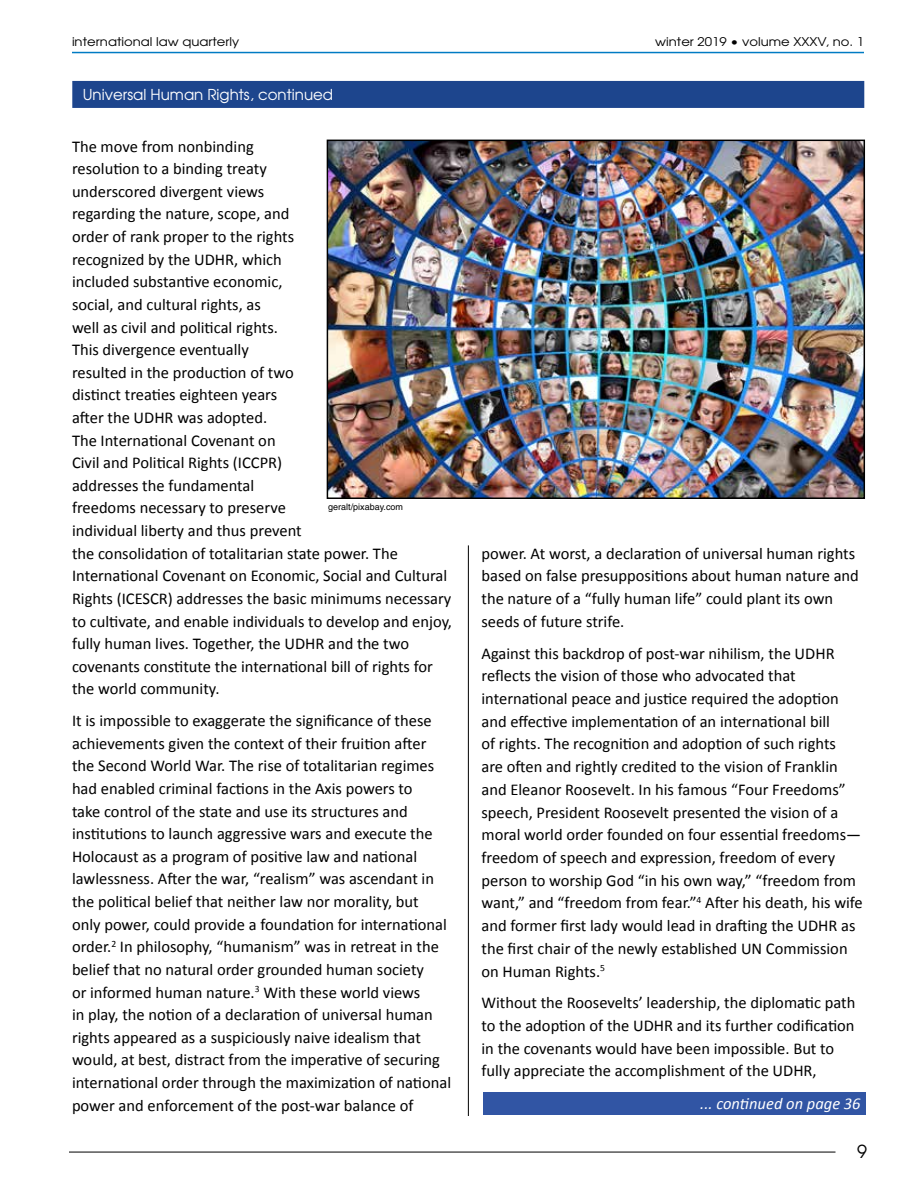
<style>
.page{position:relative;width:918px;height:1188px;background:#fff}
.page>*{position:absolute;margin:0;border:0;box-sizing:border-box;transform-origin:0 0}
.t1{font:18px "Avant Garde";color:#000}
._02-Text_-_11_on_15{font:16.5px/22.6px "Calibri";color:#000}
._02-Text_-_11_on_15-2{font:italic 16.5px "Calibri";color:#fff}
._04-Continued-Page_t{font:15px "Avant Garde";color:#fff}
.t2{font:12px "Avant Garde";color:#000;scale:1.1 1}
._07-Cutline_Caption{font:9px "Helvetica";color:#000}
</style>
<div class="page">
<hr style="left:72px;top:52px;width:792px;height:1px;background:#007bc3">
<hr style="left:69px;top:1152px;width:767px;height:1px;background:#000">
<hr style="left:468px;top:545px;width:1px;height:571px;background:#000">
<div style="left:72px;top:81px;width:792px;height:27px;background:#1d458d"></div>
<div style="left:483px;top:1093px;width:383px;height:22px;background:#3155a4"></div>
<img style="left:330px;top:143px;width:532px;height:353px">
<div style="left:327px;top:140px;width:538px;height:359px;border:2px solid #000"></div>
<p class="t2" style="left:72px;top:34px;width:154px">international law quarterly</p>
<p class="t2" style="left:655px;top:34px;width:191px">winter 2019 • volume XXXV, no. 1</p>
<p class="_04-Continued-Page_t" style="left:83px;top:86px;width:252px">Universal Human Rights, continued</p>
<p class="_02-Text_-_11_on_15" style="left:72px;top:135px;width:382px">The move from nonbinding<br>resolution to a binding treaty<br>underscored divergent views<br>regarding the nature, scope, and<br>order of rank proper to the rights<br>recognized by the UDHR, which<br>included substantive economic,<br>social, and cultural rights, as<br>well as civil and political rights.<br>This divergence eventually<br>resulted in the production of two<br>distinct treaties eighteen years<br>after the UDHR was adopted.<br>The International Covenant on<br>Civil and Political Rights (ICCPR)<br>addresses the fundamental<br>freedoms necessary to preserve<br>individual liberty and thus prevent<br>the consolidation of totalitarian state power. The International Covenant on Economic, Social and Cultural Rights (ICESCR) addresses the basic minimums necessary to cultivate, and enable individuals to develop and enjoy, fully human lives. Together, the UDHR and the two covenants constitute the international bill of rights for the world community.</p>
<p class="_02-Text_-_11_on_15" style="left:72px;top:709px;width:381px">It is impossible to exaggerate the significance of these achievements given the context of their fruition after the Second World War. The rise of totalitarian regimes had enabled criminal factions in the Axis powers to<br>take control of the state and use its structures and institutions to launch aggressive wars and execute the Holocaust as a program of positive law and national lawlessness. After the war, “realism” was ascendant in the political belief that neither law nor morality, but only power, could provide a foundation for international order.<sup>2</sup> In philosophy, “humanism” was in retreat in the belief that no natural order grounded human society<br>or informed human nature.<sup>3</sup> With these world views<br>in play, the notion of a declaration of universal human rights appeared as a suspiciously naive idealism that would, at best, distract from the imperative of securing international order through the maximization of national power and enforcement of the post-war balance of</p>
<p class="_07-Cutline_Caption" style="left:328px;top:501px;width:76px">geralt/pixabay.com</p>
<p class="_02-Text_-_11_on_15" style="left:482px;top:542px;width:379px">power. At worst, a declaration of universal human rights based on false presuppositions about human nature and the nature of a “fully human life” could plant its own seeds of future strife.</p>
<p class="_02-Text_-_11_on_15" style="left:482px;top:642px;width:383px">Against this backdrop of post-war nihilism, the UDHR reflects the vision of those who advocated that international peace and justice required the adoption and effective implementation of an international bill<br>of rights. The recognition and adoption of such rights<br>are often and rightly credited to the vision of Franklin and Eleanor Roosevelt. In his famous “Four Freedoms” speech, President Roosevelt presented the vision of a moral world order founded on four essential freedoms— freedom of speech and expression, freedom of every person to worship God “in his own way,” “freedom from want,” and “freedom from fear.”<sup>4</sup> After his death, his wife and former first lady would lead in drafting the UDHR as the first chair of the newly established UN Commission on Human Rights.<sup>5</sup></p>
<p class="_02-Text_-_11_on_15" style="left:482px;top:992px;width:376px">Without the Roosevelts’ leadership, the diplomatic path to the adoption of the UDHR and its further codification in the covenants would have been impossible. But to fully appreciate the accomplishment of the UDHR,</p>
<p class="_02-Text_-_11_on_15-2" style="left:700px;top:1092px;width:162px">... continued on page 36</p>
<p class="t1" style="left:857px;top:1140px;width:11px">9</p>
</div>
